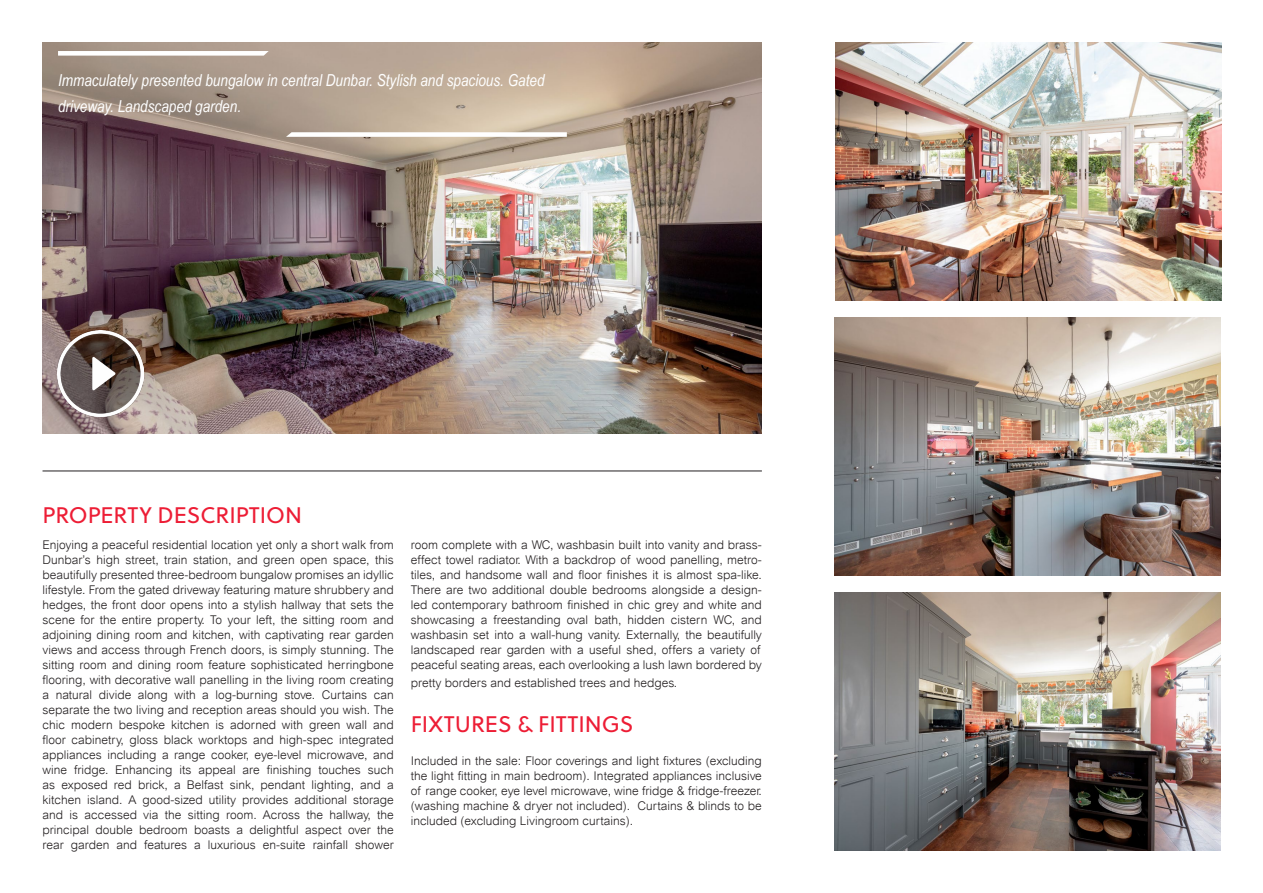
<style>
.page{position:relative;width:1263px;height:893px;background:#fff}
.page>*{position:absolute;margin:0;border:0;box-sizing:border-box;transform-origin:0 0}
._4_heads{font:22.5px "Soleil";color:#ed1d35}
._3_text{font:italic 16.5px/25.5px "Arial Narrow";color:#fff}
._3_text-2{font:300 12px/15px "Arial";color:#231f20;text-align:justify}
</style>
<div class="page">
<img style="left:43px;top:43px;width:719px;height:391px">
<svg style="left:58px;top:51px;width:211px;height:5px"></svg>
<svg style="left:286px;top:132px;width:281px;height:5px"></svg>
<img style="left:57px;top:330px;width:87px;height:87px">
<hr style="left:43px;top:471px;width:719px;height:1px;background:#231f20">
<img style="left:836px;top:43px;width:385px;height:258px">
<img style="left:835px;top:317px;width:385px;height:258px">
<img style="left:835px;top:592px;width:385px;height:258px">
<p class="_3_text" style="left:58px;top:67px;width:488px">Immaculately presented bungalow in central Dunbar. Stylish and spacious. Gated driveway. Landscaped garden.</p>
<p class="_4_heads" style="left:43px;top:499px;width:261px">PROPERTY DESCRIPTION</p>
<p class="_3_text-2" style="left:43px;top:537px;width:353px">Enjoying a peaceful residential location yet only a short walk from Dunbar’s high street, train station, and green open space, this beautifully presented three-bedroom bungalow promises an idyllic lifestyle. From the gated driveway featuring mature shrubbery and hedges, the front door opens into a stylish hallway that sets the scene for the entire property. To your left, the sitting room and adjoining dining room and kitchen, with captivating rear garden views and access through French doors, is simply stunning. The sitting room and dining room feature sophisticated herringbone flooring, with decorative wall panelling in the living room creating a natural divide along with a log-burning stove. Curtains can separate the two living and reception areas should you wish. The chic modern bespoke kitchen is adorned with green wall and floor cabinetry, gloss black worktops and high-spec integrated appliances including a range cooker, eye-level microwave, and wine fridge. Enhancing its appeal are finishing touches such as exposed red brick, a Belfast sink, pendant lighting, and a kitchen island. A good-sized utility provides additional storage and is accessed via the sitting room. Across the hallway, the principal double bedroom boasts a delightful aspect over the rear garden and features a luxurious en-suite rainfall shower</p>
<p class="_3_text-2" style="left:411px;top:537px;width:353px">room complete with a WC, washbasin built into vanity and brass&shy;effect towel radiator. With a backdrop of wood panelling, metro&shy;tiles, and handsome wall and floor finishes it is almost spa-like.<br>There are two additional double bedrooms alongside a design&shy;led contemporary bathroom finished in chic grey and white and showcasing a freestanding oval bath, hidden cistern WC, and washbasin set into a wall-hung vanity. Externally, the beautifully landscaped rear garden with a useful shed, offers a variety of peaceful seating areas, each overlooking a lush lawn bordered by</p>
<p class="_3_text-2" style="left:411px;top:675px;width:268px">pretty borders and established trees and hedges.</p>
<p class="_4_heads" style="left:411px;top:707px;width:224px">FIXTURES &amp; FITTINGS</p>
<p class="_3_text-2" style="left:411px;top:753px;width:353px">Included in the sale: Floor coverings and light fixtures (excluding the light fitting in main bedroom). Integrated appliances inclusive of range cooker, eye level microwave, wine fridge &amp; fridge-freezer. (washing machine &amp; dryer not included). Curtains &amp; blinds to be included (excluding Livingroom curtains).</p>
</div>
